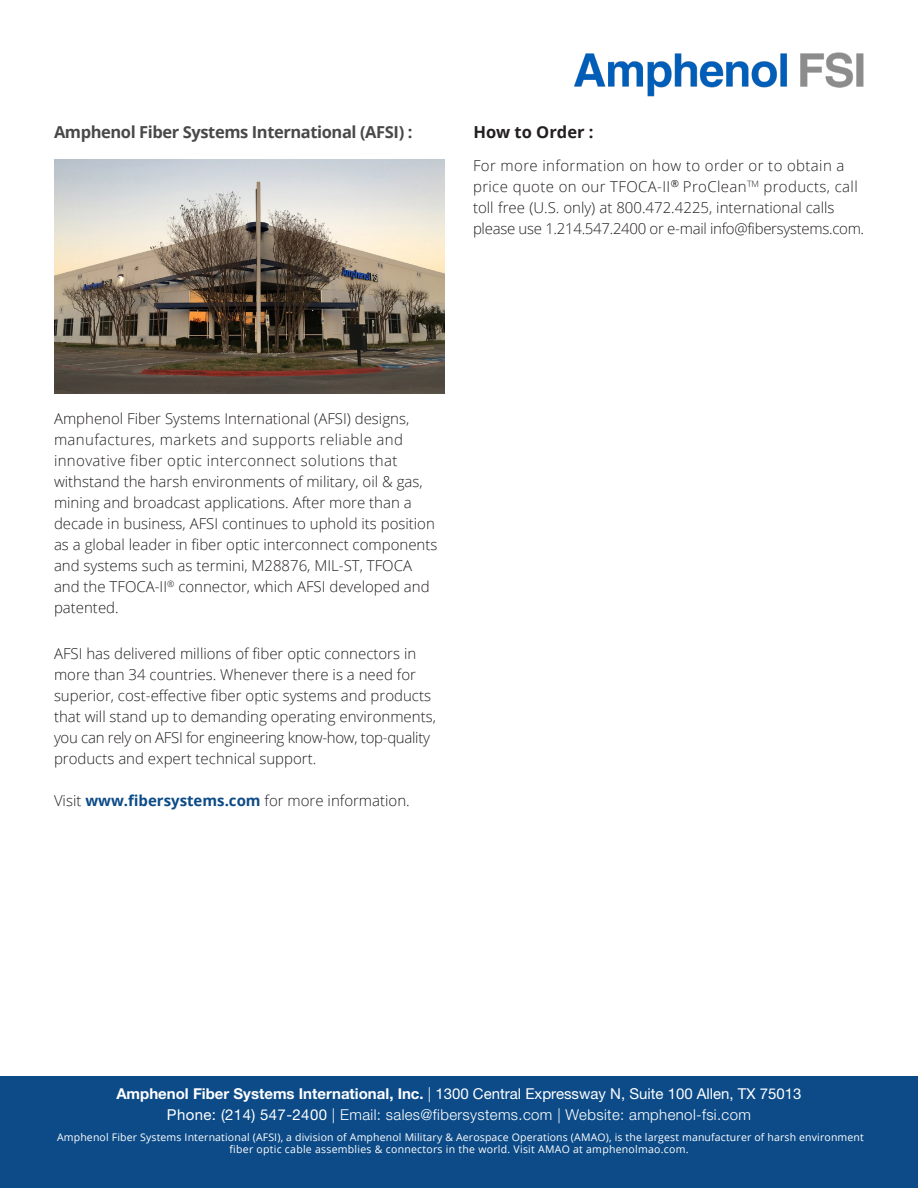
<style>
.page{position:relative;width:918px;height:1188px;background:#fff}
.page>*{position:absolute;margin:0;border:0;box-sizing:border-box;transform-origin:0 0}
.t1{font:700 16.5px "Open Sans";letter-spacing:-.025em;color:#494949}
.Bullets{font:700 16.5px "Open Sans";color:#231f20}
.Bullets-2{font:300 15px/21px "Open Sans";color:#231f20}
.t2{font:15px "Helvetica Neue LT Std";color:#fff}
.t3{font:300 15px "Helvetica Neue LT Std";letter-spacing:.025em;color:#fff}
.t4{font:10.5px/12.6px "Open Sans";letter-spacing:.015em;color:#fff;text-align:center}
.s1{font-weight:700;color:#0c4b87}
.s2{font-weight:700}
.s3{font-weight:300}
.s4{font-weight:400}
</style>
<div class="page">
<img style="left:574px;top:52px;width:290px;height:45px">
<div style="left:0;top:1077px;width:918px;height:111px;background:#0c4b87"></div>
<img style="left:54px;top:159px;width:391px;height:235px">
<p class="t1" style="left:54px;top:120px;width:360px">Amphenol Fiber Systems International (AFSI) :</p>
<p class="Bullets" style="left:473px;top:120px;width:122px">How to Order :</p>
<p class="Bullets-2" style="left:473px;top:155px;width:393px">For more information on how to order or to obtain a price quote on our TFOCA-II<sup>®</sup> ProClean<sup>TM</sup> products, call toll free (U.S. only) at 800.472.4225, international calls please use 1.214.547.2400 or e-mail info@fibersystems.com.</p>
<p class="Bullets-2" style="left:54px;top:407px;width:385px">Amphenol Fiber Systems International (AFSI) designs, manufactures, markets and supports reliable and innovative fiber optic interconnect solutions that withstand the harsh environments of military, oil &amp; gas, mining and broadcast applications. After more than a decade in business, AFSI continues to uphold its position as a global leader in fiber optic interconnect components and systems such as termini, M28876, MIL-ST, TFOCA and the TFOCA-II<sup>®</sup> connector, which AFSI developed and patented.</p>
<p class="Bullets-2" style="left:54px;top:643px;width:383px">AFSI has delivered millions of fiber optic connectors in more than 34 countries. Whenever there is a need for superior, cost-effective fiber optic systems and products that will stand up to demanding operating environments, you can rely on AFSI for engineering know-how, top-quality products and expert technical support.</p>
<p class="Bullets-2" style="left:54px;top:790px;width:357px">Visit <span class="s1">www.fibersystems.com</span> for more information.</p>
<p class="t2" style="left:116px;top:1085px;width:687px"><span class="s2">Amphenol Fiber Systems International, Inc.</span> <span class="s3">|</span> 1300 Central Expressway N, Suite 100 Allen, TX 75013</p>
<p class="t3" style="left:167px;top:1106px;width:586px"><span class="s4">Phone: (214) 547-2400</span> | Email: sales@fibersystems.com | Website: amphenol-fsi.com</p>
<p class="t4" style="left:57px;top:1130px;width:808px">Amphenol Fiber Systems International (AFSI), a division of Amphenol Military &amp; Aerospace Operations (AMAO), is the largest manufacturer of harsh environment fiber optic cable assemblies &amp; connectors in the world. Visit AMAO at amphenolmao.com.</p>
</div>
